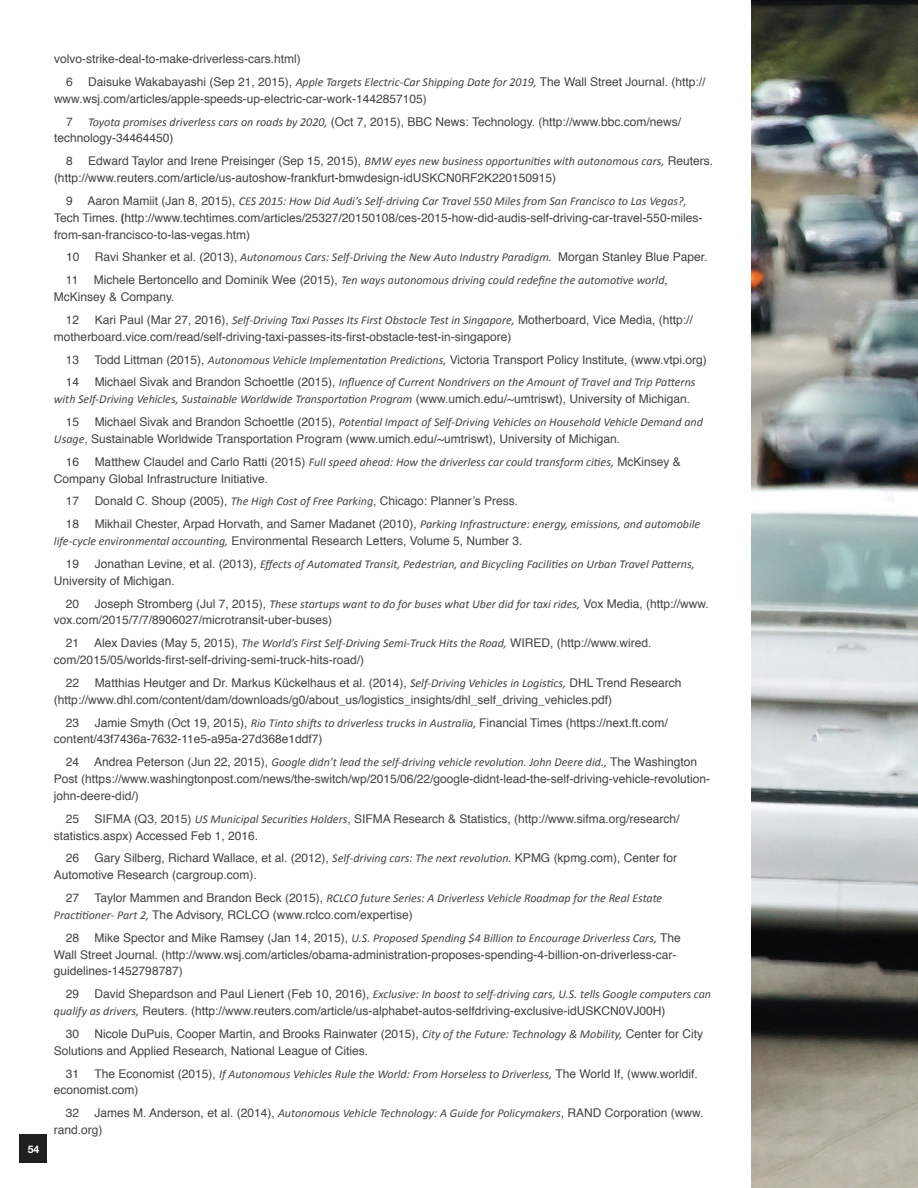
<style>
.page{position:relative;width:918px;height:1188px;background:#fff}
.page>*{position:absolute;margin:0;border:0;box-sizing:border-box;transform-origin:0 0}
.t1{font:12px/16.8px "Helvetica";color:#434343}
.t2{font:italic 12px/16.8px "Calibri";color:#434343}
.t3{font:700 10.5px "Helvetica Neue LT Std";color:#fff}
.s1{font-family:"Calibri";font-style:italic}
.s2{font-family:"Helvetica";font-style:normal}
.s3{font-family:"Calibri";font-weight:700}
</style>
<div class="page">
<img style="left:752px;top:0;width:166px;height:1188px">
<div style="left:20px;top:1134px;width:27px;height:28px;background:#1f2020"></div>
<p class="t3" style="left:28px;top:1142px;width:13px">54</p>
<p class="t1" style="left:66px;top:48px;width:236px;line-height:22.8px;text-indent:-12px">volvo-strike-deal-to-make-driverless-cars.html)<br>6</p>
<p class="t1" style="left:54px;top:74px;width:653px;text-indent:34px">Daisuke Wakabayashi (Sep 21, 2015), <span class="s1">Apple Targets Electric-Car Shipping Date for 2019,</span> The Wall Street Journal. (http:// www.wsj.com/articles/apple-speeds-up-electric-car-work-1442857105)</p>
<p class="t1" style="left:66px;top:114px;width:8px">7</p>
<p class="t1" style="left:54px;top:114px;width:629px;text-indent:34px"><span class="s1">Toyota promises driverless cars on roads by 2020,</span> (Oct 7, 2015), BBC News: Technology. (http://www.bbc.com/news/ technology-34464450)</p>
<p class="t1" style="left:66px;top:154px;width:8px">8</p>
<p class="t1" style="left:54px;top:154px;width:661px;text-indent:34px">Edward Taylor and Irene Preisinger (Sep 15, 2015), <span class="s1">BMW eyes new business opportunities with autonomous cars,</span> Reuters. (http://www.reuters.com/article/us-autoshow-frankfurt-bmwdesign-idUSKCN0RF2K220150915)</p>
<p class="t2" style="left:66px;top:192px;width:622px"><span class="s2">9 Aaron Mamiit (Jan 8, 2015),</span> CES 2015: How Did Audi’s Self-driving Car Travel 550 Miles from San Francisco to Las Vegas?,</p>
<p class="t1" style="left:54px;top:210px;width:650px">Tech Times. <span class="s3">(</span>http://www.techtimes.com/articles/25327/20150108/ces-2015-how-did-audis-self-driving-car-travel-550-miles&shy;from-san-francisco-to-las-vegas.htm)</p>
<p class="t1" style="left:66px;top:250px;width:15px">10</p>
<p class="t2" style="left:95px;top:249px;width:614px"><span class="s2">Ravi Shanker et al. (2013),</span> Autonomous Cars: Self-Driving the New Auto Industry Paradigm. <span class="s2">Morgan Stanley Blue Paper.</span></p>
<p class="t1" style="left:66px;top:273px;width:14px">11</p>
<p class="t2" style="left:94px;top:272px;width:576px"><span class="s2">Michele Bertoncello and Dominik Wee (2015),</span> Ten ways autonomous driving could redefine the automotive world<span class="s2">,</span></p>
<p class="t1" style="left:66px;top:286px;width:110px;line-height:22.8px;text-indent:-12px">McKinsey &amp; Company.<br>12</p>
<p class="t2" style="left:95px;top:311px;width:600px"><span class="s2">Kari Paul (Mar 27, 2016),</span> Self-Driving Taxi Passes Its First Obstacle Test in Singapore, <span class="s2">Motherboard, Vice Media, (http://</span></p>
<p class="t1" style="left:66px;top:326px;width:447px;line-height:22.8px;text-indent:-12px">motherboard.vice.com/read/self-driving-taxi-passes-its-first-obstacle-test-in-singapore)<br>13</p>
<p class="t1" style="left:94px;top:352px;width:614px">Todd Littman (2015), <span class="s1">Autonomous Vehicle Implementation Predictions,</span> Victoria Transport Policy Institute, (www.vtpi.org)</p>
<p class="t2" style="left:54px;top:374px;width:643px;text-indent:41px"><span class="s2">Michael Sivak and Brandon Schoettle (2015),</span> Influence of Current Nondrivers on the Amount of Travel and Trip Patterns with Self-Driving Vehicles, Sustainable Worldwide Transportation Program <span class="s2">(www.umich.edu/~umtriswt), University of Michigan.</span></p>
<p class="t1" style="left:66px;top:414px;width:15px">15</p>
<p class="t2" style="left:95px;top:414px;width:610px"><span class="s2">Michael Sivak and Brandon Schoettle (2015),</span> Potential Impact of Self-Driving Vehicles on Household Vehicle Demand and</p>
<p class="t1" style="left:66px;top:428px;width:556px;line-height:22.8px;text-indent:-12px"><span class="s1">Usage</span>, Sustainable Worldwide Transportation Program (www.umich.edu/~umtriswt), University of Michigan.<br>16</p>
<p class="t1" style="left:66px;top:375px;width:15px">14</p>
<p class="t2" style="left:95px;top:453px;width:588px"><span class="s2">Matthew Claudel and Carlo Ratti (2015)</span> Full speed ahead: How the driverless car could transform cities, <span class="s2">McKinsey &amp;</span></p>
<p class="t1" style="left:66px;top:468px;width:204px;line-height:22.8px;text-indent:-12px">Company Global Infrastructure Initiative.<br>17</p>
<p class="t1" style="left:95px;top:494px;width:425px">Donald C. Shoup (2005), <span class="s1">The High Cost of Free Parking</span>, Chicago: Planner’s Press.</p>
<p class="t1" style="left:66px;top:517px;width:15px">18</p>
<p class="t2" style="left:95px;top:516px;width:607px"><span class="s2">Mikhail Chester, Arpad Horvath, and Samer Madanet (2010),</span> Parking Infrastructure: energy, emissions, and automobile</p>
<p class="t1" style="left:66px;top:530px;width:458px;line-height:22.8px;text-indent:-12px"><span class="s1">life-cycle environmental accounting,</span> Environmental Research Letters, Volume 5, Number 3.<br>19</p>
<p class="t2" style="left:95px;top:555px;width:602px"><span class="s2">Jonathan Levine, et al. (2013),</span> Effects of Automated Transit, Pedestrian, and Bicycling Facilities on Urban Travel Patterns,</p>
<p class="t1" style="left:66px;top:570px;width:110px;line-height:22.8px;text-indent:-12px">University of Michigan.<br>20</p>
<p class="t2" style="left:95px;top:595px;width:616px"><span class="s2">Joseph Stromberg (Jul 7, 2015),</span> These startups want to do for buses what Uber did for taxi rides, <span class="s2">Vox Media, (http://www.</span></p>
<p class="t1" style="left:54px;top:613px;width:280px">vox.com/2015/7/7/8906027/microtransit-uber-buses)</p>
<p class="t2" style="left:66px;top:635px;width:587px"><span class="s2">21 Alex Davies (May 5, 2015),</span> The World’s First Self-Driving Semi-Truck Hits the Road, <span class="s2">WIRED, (http://www.wired.</span></p>
<p class="t1" style="left:66px;top:649px;width:300px;line-height:22.8px;text-indent:-12px">com/2015/05/worlds-first-self-driving-semi-truck-hits-road/)<br>22</p>
<p class="t1" style="left:54px;top:675px;width:629px;text-indent:41px">Matthias Heutger and Dr. Markus Kückelhaus et al. (2014), <span class="s1">Self-Driving Vehicles in Logistics,</span> DHL Trend Research (http://www.dhl.com/content/dam/downloads/g0/about_us/logistics_insights/dhl_self_driving_vehicles.pdf)</p>
<p class="t1" style="left:66px;top:715px;width:15px">23</p>
<p class="t1" style="left:54px;top:715px;width:615px;text-indent:41px">Jamie Smyth (Oct 19, 2015), <span class="s1">Rio Tinto shifts to driverless trucks in Australia,</span> Financial Times (https://next.ft.com/ content/43f7436a-7632-11e5-a95a-27d368e1ddf7)</p>
<p class="t2" style="left:66px;top:754px;width:633px"><span class="s2">24 Andrea Peterson (Jun 22, 2015),</span> Google didn’t lead the self-driving vehicle revolution. John Deere did., <span class="s2">The Washington</span></p>
<p class="t1" style="left:54px;top:771px;width:658px">Post (https://www.washingtonpost.com/news/the-switch/wp/2015/06/22/google-didnt-lead-the-self-driving-vehicle-revolution&shy;john-deere-did/)</p>
<p class="t1" style="left:66px;top:811px;width:15px">25</p>
<p class="t1" style="left:54px;top:811px;width:627px;text-indent:41px">SIFMA (Q3, 2015) <span class="s1">US Municipal Securities Holders</span>, SIFMA Research &amp; Statistics, (http://www.sifma.org/research/ statistics.aspx) Accessed Feb 1, 2016.</p>
<p class="t1" style="left:66px;top:851px;width:15px">26</p>
<p class="t1" style="left:54px;top:851px;width:625px;text-indent:41px">Gary Silberg, Richard Wallace, et al. (2012), <span class="s1">Self-driving cars: The next revolution.</span> KPMG (kpmg.com), Center for<br>Automotive Research (cargroup.com).</p>
<p class="t1" style="left:66px;top:890px;width:15px">27</p>
<p class="t2" style="left:94px;top:890px;width:569px"><span class="s2">Taylor Mammen and Brandon Beck (2015),</span> RCLCO future Series: A Driverless Vehicle Roadmap for the Real Estate</p>
<p class="t1" style="left:66px;top:904px;width:348px;line-height:22.8px;text-indent:-12px"><span class="s1">Practitioner- Part 2,</span> The Advisory, RCLCO (www.rclco.com/expertise)<br>28</p>
<p class="t2" style="left:95px;top:929px;width:588px"><span class="s2">Mike Spector and Mike Ramsey (Jan 14, 2015),</span> U.S. Proposed Spending $4 Billion to Encourage Driverless Cars, <span class="s2">The</span></p>
<p class="t1" style="left:54px;top:947px;width:624px">Wall Street Journal. (http://www.wsj.com/articles/obama-administration-proposes-spending-4-billion-on-driverless-car&shy;guidelines-1452798787)</p>
<p class="t1" style="left:66px;top:987px;width:15px">29</p>
<p class="t2" style="left:95px;top:986px;width:618px"><span class="s2">David Shepardson and Paul Lienert (Feb 10, 2016),</span> Exclusive: In boost to self-driving cars, U.S. tells Google computers can</p>
<p class="t1" style="left:66px;top:1000px;width:601px;line-height:22.8px;text-indent:-12px"><span class="s1">qualify as drivers,</span> Reuters. (http://www.reuters.com/article/us-alphabet-autos-selfdriving-exclusive-idUSKCN0VJ00H)<br>30</p>
<p class="t1" style="left:54px;top:1026px;width:651px;text-indent:41px">Nicole DuPuis, Cooper Martin, and Brooks Rainwater (2015), <span class="s1">City of the Future: Technology &amp; Mobility,</span> Center for City<br>Solutions and Applied Research, National League of Cities.</p>
<p class="t1" style="left:66px;top:1066px;width:15px">31</p>
<p class="t2" style="left:94px;top:1065px;width:605px"><span class="s2">The Economist (2015),</span> If Autonomous Vehicles Rule the World: From Horseless to Driverless, <span class="s2">The World If, (www.worldif.</span></p>
<p class="t1" style="left:66px;top:1080px;width:74px;line-height:22.8px;text-indent:-12px">economist.com)<br>32</p>
<p class="t1" style="left:54px;top:1106px;width:651px;text-indent:41px">James M. Anderson, et al. (2014), <span class="s1">Autonomous Vehicle Technology: A Guide for Policymakers</span>, RAND Corporation (www. rand.org)</p>
</div>
